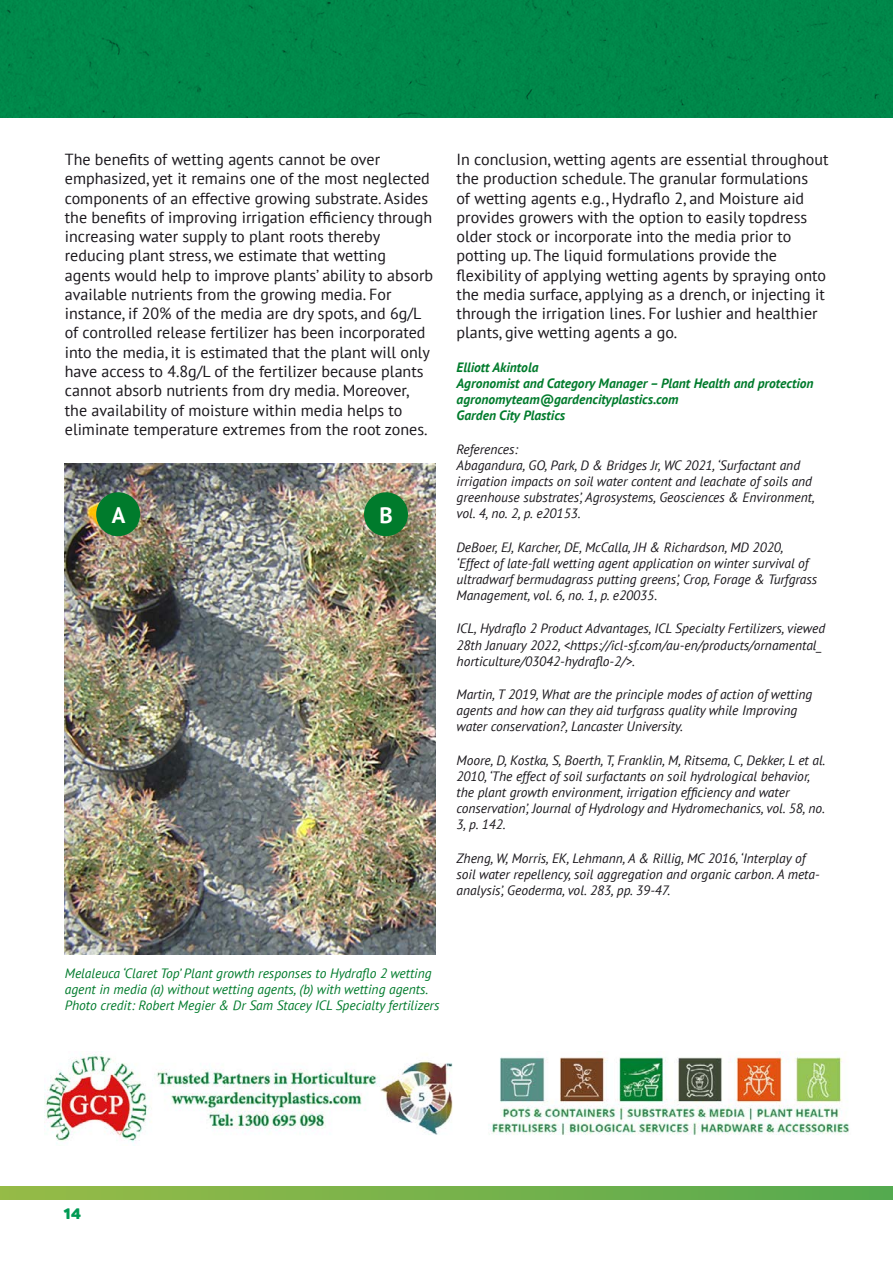
<style>
.page{position:relative;width:893px;height:1263px;background:#fff}
.page>*{position:absolute;margin:0;border:0;box-sizing:border-box;transform-origin:0 0}
.t1{font:700 22.5px "PT Sans";color:#fff}
.t2{font:16.05px/19.2px "PT Sans";color:#1a171c}
.t3{font:900 15px "Panton";color:#009a54}
.t4{font:italic 13.5px/16.2px "PT Sans";color:#1a171c}
.t5{font:italic 13.5px/16.2px "PT Sans";color:#007b2c}
.t6{font:italic 700 13.5px/16.2px "PT Sans";color:#007b2c}
</style>
<div class="page">
<svg style="left:0;top:1186px;width:893px;height:13px;background:#76b24b"></svg>
<div style="left:0;top:0;width:893px;height:118px;background:#00884a"></div>
<img style="left:65px;top:464px;width:371px;height:490px">
<div style="left:96px;top:492px;width:44px;height:44px;background:#007b2c;border-radius:50%"></div>
<div style="left:364px;top:492px;width:44px;height:44px;background:#007b2c;border-radius:50%"></div>
<img style="left:44px;top:1051px;width:805px;height:95px">
<p class="t2" style="left:65px;top:149px;width:370px">The benefits of wetting agents cannot be over emphasized, yet it remains one of the most neglected components of an effective growing substrate. Asides the benefits of improving irrigation efficiency through increasing water supply to plant roots thereby reducing plant stress, we estimate that wetting agents would help to improve plants’ ability to absorb available nutrients from the growing media. For instance, if 20% of the media are dry spots, and 6g/L of controlled release fertilizer has been incorporated into the media, it is estimated that the plant will only have access to 4.8g/L of the fertilizer because plants cannot absorb nutrients from dry media. Moreover, the availability of moisture within media helps to eliminate temperature extremes from the root zones.</p>
<p class="t2" style="left:457px;top:149px;width:373px">In conclusion, wetting agents are essential throughout the production schedule. The granular formulations<br>of wetting agents e.g., Hydraflo 2, and Moisture aid provides growers with the option to easily topdress older stock or incorporate into the media prior to potting up. The liquid formulations provide the flexibility of applying wetting agents by spraying onto the media surface, applying as a drench, or injecting it through the irrigation lines. For lushier and healthier plants, give wetting agents a go.</p>
<p class="t6" style="left:457px;top:359px;width:359px">Elliott Akintola<br>Agronomist and Category Manager – Plant Health and protection agronomyteam@gardencityplastics.com<br>Garden City Plastics</p>
<p class="t4" style="left:457px;top:440px;width:359px">References:<br>Abagandura, GO, Park, D &amp; Bridges Jr, WC 2021, ‘Surfactant and irrigation impacts on soil water content and leachate of soils and greenhouse substrates’, Agrosystems, Geosciences &amp; Environment, vol. 4, no. 2, p. e20153.</p>
<p class="t4" style="left:457px;top:538px;width:362px">DeBoer, EJ, Karcher, DE, McCalla, JH &amp; Richardson, MD 2020, ‘Effect of late-fall wetting agent application on winter survival of ultradwarf bermudagrass putting greens’, Crop, Forage &amp; Turfgrass Management, vol. 6, no. 1, p. e20035.</p>
<p class="t4" style="left:457px;top:620px;width:370px">ICL, Hydraflo 2 Product Advantages, ICL Specialty Fertilizers, viewed<br>28th January 2022, &lt;https://icl-sf.com/au-en/products/ornamental_ horticulture/03042-hydraflo-2/&gt;.</p>
<p class="t4" style="left:457px;top:686px;width:357px">Martin, T 2019, What are the principle modes of action of wetting agents and how can they aid turfgrass quality while Improving water conservation?, Lancaster University.</p>
<p class="t4" style="left:457px;top:751px;width:370px">Moore, D, Kostka, S, Boerth, T, Franklin, M, Ritsema, C, Dekker, L et al.<br>2010, ‘The effect of soil surfactants on soil hydrological behavior, the plant growth environment, irrigation efficiency and water conservation’, Journal of Hydrology and Hydromechanics, vol. 58, no.<br>3, p. 142.</p>
<p class="t4" style="left:457px;top:849px;width:365px">Zheng, W, Morris, EK, Lehmann, A &amp; Rillig, MC 2016, ‘Interplay of soil water repellency, soil aggregation and organic carbon. A meta&shy;analysis’, Geoderma, vol. 283, pp. 39-47.</p>
<h1 class="t1" style="left:112px;top:500px;width:15px">A</h1>
<h1 class="t1" style="left:379px;top:500px;width:15px">B</h1>
<p class="t5" style="left:65px;top:965px;width:376px">Melaleuca ‘Claret Top’ Plant growth responses to Hydraflo 2 wetting agent in media (a) without wetting agents, (b) with wetting agents.<br>Photo credit: Robert Megier &amp; Dr Sam Stacey ICL Specialty fertilizers</p>
<p class="t3" style="left:64px;top:1204px;width:19px">14</p>
</div>
